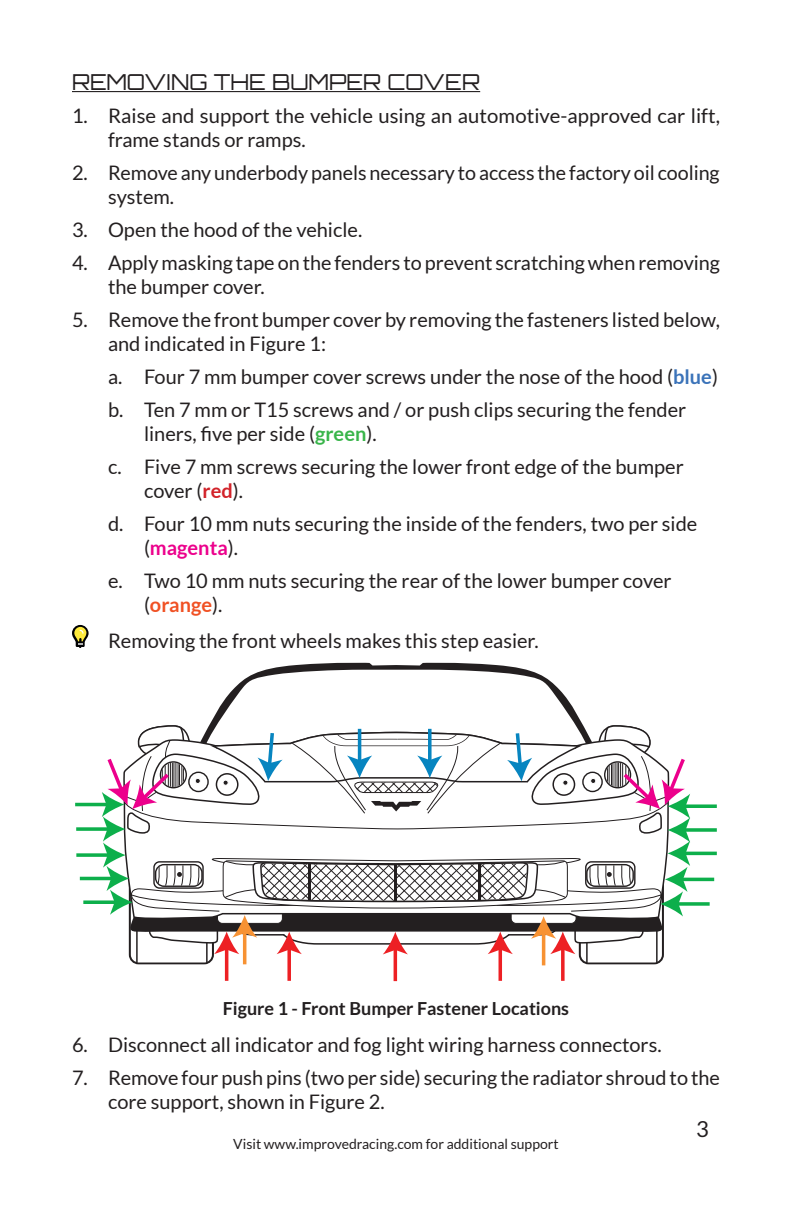
<style>
.page{position:relative;width:792px;height:1224px;background:#fff}
.page>*{position:absolute;margin:0;border:0;box-sizing:border-box;transform-origin:0 0}
.Instruction_Manual_S{font:22px "Orbitron";color:#231f20}
.t1{font:22px "Lato";color:#231f20}
.Bullets{font:20px/24px "Lato";color:#231f20}
.t2{font:700 18px "Lato";color:#231f20}
.t3{font:14px "Lato";color:#231f20}
.s1{font-weight:700;color:#3b73b9}
.s2{font-weight:700;color:#39b54a}
.s3{font-weight:700;color:#d2232a}
.s4{font-weight:700;color:#ec008c}
.s5{font-weight:700;color:#f05124}
</style>
<div class="page">
<hr style="left:72px;top:91px;width:408px;height:1px;background:#231f20">
<svg style="left:72px;top:625px;width:16px;height:23px"></svg>
<svg style="left:690px;top:902px;width:20px;height:4px"></svg>
<hr style="left:681px;top:878px;width:33px;height:3px;background:#0daf4b">
<hr style="left:684px;top:852px;width:33px;height:3px;background:#0daf4b">
<svg style="left:690px;top:828px;width:27px;height:4px"></svg>
<svg style="left:690px;top:804px;width:27px;height:4px"></svg>
<hr style="left:75px;top:803px;width:33px;height:3px;background:#0daf4b">
<svg style="left:76px;top:827px;width:26px;height:4px"></svg>
<svg style="left:76px;top:853px;width:26px;height:4px"></svg>
<hr style="left:80px;top:877px;width:33px;height:3px;background:#0daf4b">
<svg style="left:83px;top:900px;width:19px;height:4px"></svg>
<hr style="left:394px;top:948px;width:3px;height:33px;background:#ed2024">
<svg style="left:561px;top:966px;width:4px;height:15px"></svg>
<hr style="left:499px;top:948px;width:3px;height:33px;background:#ed2024">
<svg style="left:287px;top:966px;width:4px;height:15px"></svg>
<hr style="left:225px;top:948px;width:3px;height:33px;background:#ed2024">
<svg style="left:102px;top:662px;width:588px;height:304px"></svg>
<p class="Instruction_Manual_S" style="left:72px;top:68px;width:410px">REMOVING THE BUMPER COVER</p>
<p class="Bullets" style="left:108px;top:104px;width:614px;text-indent:-36px">1. Raise and support the vehicle using an automotive-approved car lift, frame stands or ramps.</p>
<p class="Bullets" style="left:108px;top:161px;width:613px;text-indent:-36px">2. Remove any underbody panels necessary to access the factory oil cooling system.</p>
<p class="Bullets" style="left:72px;top:218px;width:292px">3. Open the hood of the vehicle.</p>
<p class="Bullets" style="left:108px;top:251px;width:614px;text-indent:-36px">4. Apply masking tape on the fenders to prevent scratching when removing the bumper cover.</p>
<p class="Bullets" style="left:108px;top:308px;width:613px;text-indent:-36px">5. Remove the front bumper cover by removing the fasteners listed below, and indicated in Figure 1:</p>
<p class="Bullets" style="left:108px;top:365px;width:612px">a. Four 7 mm bumper cover screws under the nose of the hood (<span class="s1">blue</span>)</p>
<p class="Bullets" style="left:144px;top:398px;width:544px;text-indent:-36px">b. Ten 7 mm or T15 screws and / or push clips securing the fender liners, five per side (<span class="s2">green</span>).</p>
<p class="Bullets" style="left:144px;top:455px;width:541px;text-indent:-36px">c. Five 7 mm screws securing the lower front edge of the bumper cover (<span class="s3">red</span>).</p>
<p class="Bullets" style="left:144px;top:512px;width:555px;text-indent:-36px">d. Four 10 mm nuts securing the inside of the fenders, two per side (<span class="s4">magenta</span>).</p>
<p class="Bullets" style="left:144px;top:569px;width:529px;text-indent:-36px">e. Two 10 mm nuts securing the rear of the lower bumper cover (<span class="s5">orange</span>).</p>
<p class="Bullets" style="left:108px;top:629px;width:432px">Removing the front wheels makes this step easier.</p>
<p class="t2" style="left:223px;top:998px;width:348px">Figure 1 - Front Bumper Fastener Locations</p>
<p class="Bullets" style="left:72px;top:1033px;width:591px">6. Disconnect all indicator and fog light wiring harness connectors.</p>
<p class="Bullets" style="left:108px;top:1066px;width:613px;text-indent:-36px">7. Remove four push pins (two per side) securing the radiator shroud to the core support, shown in Figure 2.</p>
<p class="t3" style="left:233px;top:1136px;width:327px">Visit www.improvedracing.com for additional support</p>
<p class="t1" style="left:696px;top:1117px;width:14px">3</p>
</div>
